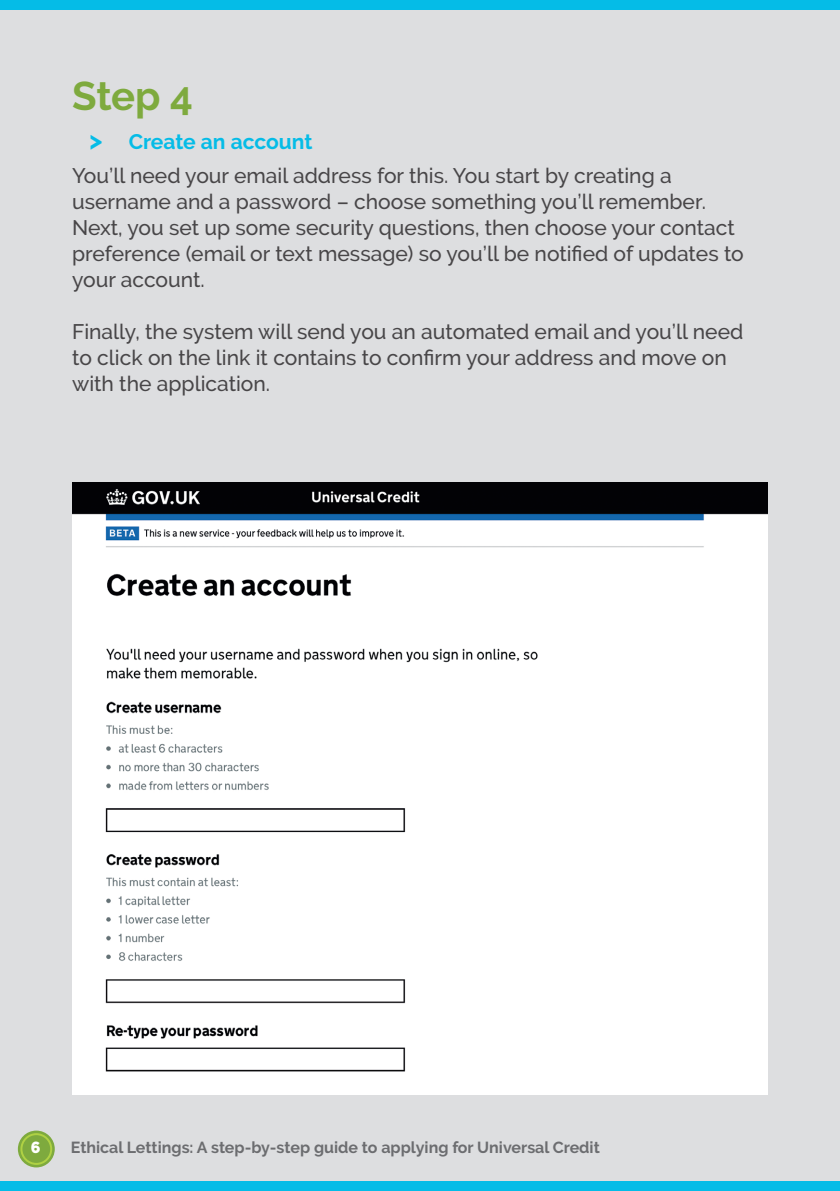
<style>
.page{position:relative;width:840px;height:1191px;background:#fff}
.page>*{position:absolute;margin:0;border:0;box-sizing:border-box;transform-origin:0 0}
.Heading_two{font:700 40px "Raleway";color:#7eaa3e}
.Body_copy{font:500 21px/26px "Raleway";color:#484648}
.t1{font:700 21px "Raleway";color:#05bce7}
.t2{font:700 16px "Raleway";color:#6c6d70}
.t3{font:900 16px "Raleway";color:#fff}
.s1{font-size:26px}
</style>
<div class="page">
<div style="left:0;top:0;width:839px;height:1191px;background:#dddee0"></div>
<svg style="left:18px;top:1130px;width:37px;height:37px"></svg>
<div style="left:0;top:0;width:839px;height:10px;background:#05bce7"></div>
<div style="left:20px;top:1133px;width:32px;height:31px;border:2px solid #afd144;border-radius:50%"></div>
<div style="left:0;top:1181px;width:839px;height:10px;background:#05bce7"></div>
<img style="left:72px;top:482px;width:695px;height:612px">
<p class="Heading_two" style="left:72px;top:73px;width:122px">Step 4</p>
<p class="t1" style="left:89px;top:129px;width:225px"><span class="s1">&gt;</span> Create an account</p>
<p class="Body_copy" style="left:72px;top:163px;width:673px">You’ll need your email address for this. You start by creating a username and a password – choose something you’ll remember.<br>Next, you set up some security questions, then choose your contact preference (email or text message) so you’ll be notified of updates to your account.</p>
<p class="Body_copy" style="left:72px;top:319px;width:672px">Finally, the system will send you an automated email and you’ll need to click on the link it contains to confirm your address and move on with the application.</p>
<p class="t3" style="left:31px;top:1138px;width:11px">6</p>
<p class="t2" style="left:71px;top:1138px;width:530px">Ethical Lettings: A step-by-step guide to applying for Universal Credit</p>
</div>
